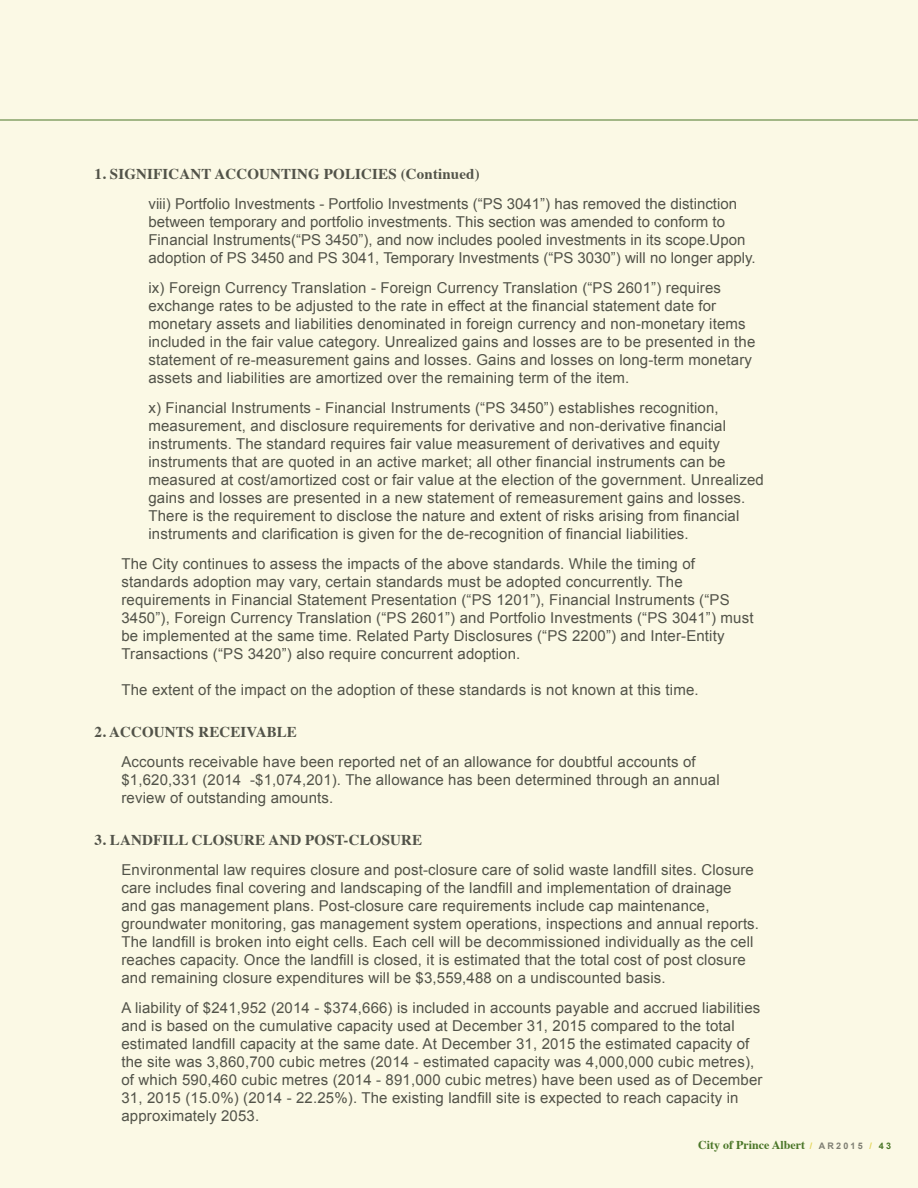
<style>
.page{position:relative;width:918px;height:1188px;background:#fbf9e5}
.page>*{position:absolute;margin:0;border:0;box-sizing:border-box;transform-origin:0 0}
.t1{font:15px/18px "Arial";letter-spacing:.01em;color:#525349}
.t2{font:700 15px "Times";letter-spacing:.01em;color:#525349}
.t3{font:700 12px "Times";color:#4a7628}
.s1{font-family:"Arial";font-size:9px;color:#e3d454}
.s2{font-family:"Arial";font-size:9px;color:#7f7f73}
.s3{font-family:"Arial";font-size:9px}
</style>
<div class="page">
<hr style="left:0;top:120px;width:918px;height:1px;background:#4a7628">
<p class="t2" style="left:94px;top:160px;width:387px">1. SIGNIFICANT ACCOUNTING POLICIES (Continued)</p>
<p class="t1" style="left:148px;top:195px;width:609px">viii) Portfolio Investments - Portfolio Investments (“PS 3041”) has removed the distinction between temporary and portfolio investments. This section was amended to conform to Financial Instruments(“PS 3450”), and now includes pooled investments in its scope.Upon adoption of PS 3450 and PS 3041, Temporary Investments (“PS 3030”) will no longer apply.</p>
<p class="t1" style="left:148px;top:279px;width:608px">ix) Foreign Currency Translation - Foreign Currency Translation (“PS 2601”) requires exchange rates to be adjusted to the rate in effect at the financial statement date for monetary assets and liabilities denominated in foreign currency and non-monetary items included in the fair value category. Unrealized gains and losses are to be presented in the statement of re-measurement gains and losses. Gains and losses on long-term monetary assets and liabilities are amortized over the remaining term of the item.</p>
<p class="t1" style="left:148px;top:399px;width:617px">x) Financial Instruments - Financial Instruments (“PS 3450”) establishes recognition, measurement, and disclosure requirements for derivative and non-derivative financial instruments. The standard requires fair value measurement of derivatives and equity instruments that are quoted in an active market; all other financial instruments can be measured at cost/amortized cost or fair value at the election of the government. Unrealized gains and losses are presented in a new statement of remeasurement gains and losses.<br>There is the requirement to disclose the nature and extent of risks arising from financial instruments and clarification is given for the de-recognition of financial liabilities.</p>
<p class="t1" style="left:121px;top:555px;width:634px">The City continues to assess the impacts of the above standards. While the timing of standards adoption may vary, certain standards must be adopted concurrently. The requirements in Financial Statement Presentation (“PS 1201”), Financial Instruments (“PS 3450”), Foreign Currency Translation (“PS 2601”) and Portfolio Investments (“PS 3041”) must be implemented at the same time. Related Party Disclosures (“PS 2200”) and Inter-Entity Transactions (“PS 3420”) also require concurrent adoption.</p>
<p class="t1" style="left:121px;top:681px;width:579px">The extent of the impact on the adoption of these standards is not known at this time.</p>
<p class="t2" style="left:94px;top:718px;width:204px">2. ACCOUNTS RECEIVABLE</p>
<p class="t1" style="left:121px;top:753px;width:600px">Accounts receivable have been reported net of an allowance for doubtful accounts of $1,620,331 (2014 -$1,074,201). The allowance has been determined through an annual review of outstanding amounts.</p>
<p class="t2" style="left:94px;top:826px;width:329px">3. LANDFILL CLOSURE AND POST-CLOSURE</p>
<p class="t1" style="left:121px;top:861px;width:639px">Environmental law requires closure and post-closure care of solid waste landfill sites. Closure care includes final covering and landscaping of the landfill and implementation of drainage and gas management plans. Post-closure care requirements include cap maintenance, groundwater monitoring, gas management system operations, inspections and annual reports.<br>The landfill is broken into eight cells. Each cell will be decommissioned individually as the cell reaches capacity. Once the landfill is closed, it is estimated that the total cost of post closure and remaining closure expenditures will be $3,559,488 on a undiscounted basis.</p>
<p class="t1" style="left:121px;top:999px;width:642px">A liability of $241,952 (2014 - $374,666) is included in accounts payable and accrued liabilities and is based on the cumulative capacity used at December 31, 2015 compared to the total estimated landfill capacity at the same date. At December 31, 2015 the estimated capacity of the site was 3,860,700 cubic metres (2014 - estimated capacity was 4,000,000 cubic metres), of which 590,460 cubic metres (2014 - 891,000 cubic metres) have been used as of December 31, 2015 (15.0%) (2014 - 22.25%). The existing landfill site is expected to reach capacity in approximately 2053.</p>
<p class="t3" style="left:698px;top:1134px;width:194px">City of Prince Albert <span class="s1">/</span> <span class="s2">A R 2 0 1 5</span> <span class="s1">/</span> <span class="s3">4 3</span></p>
</div>
